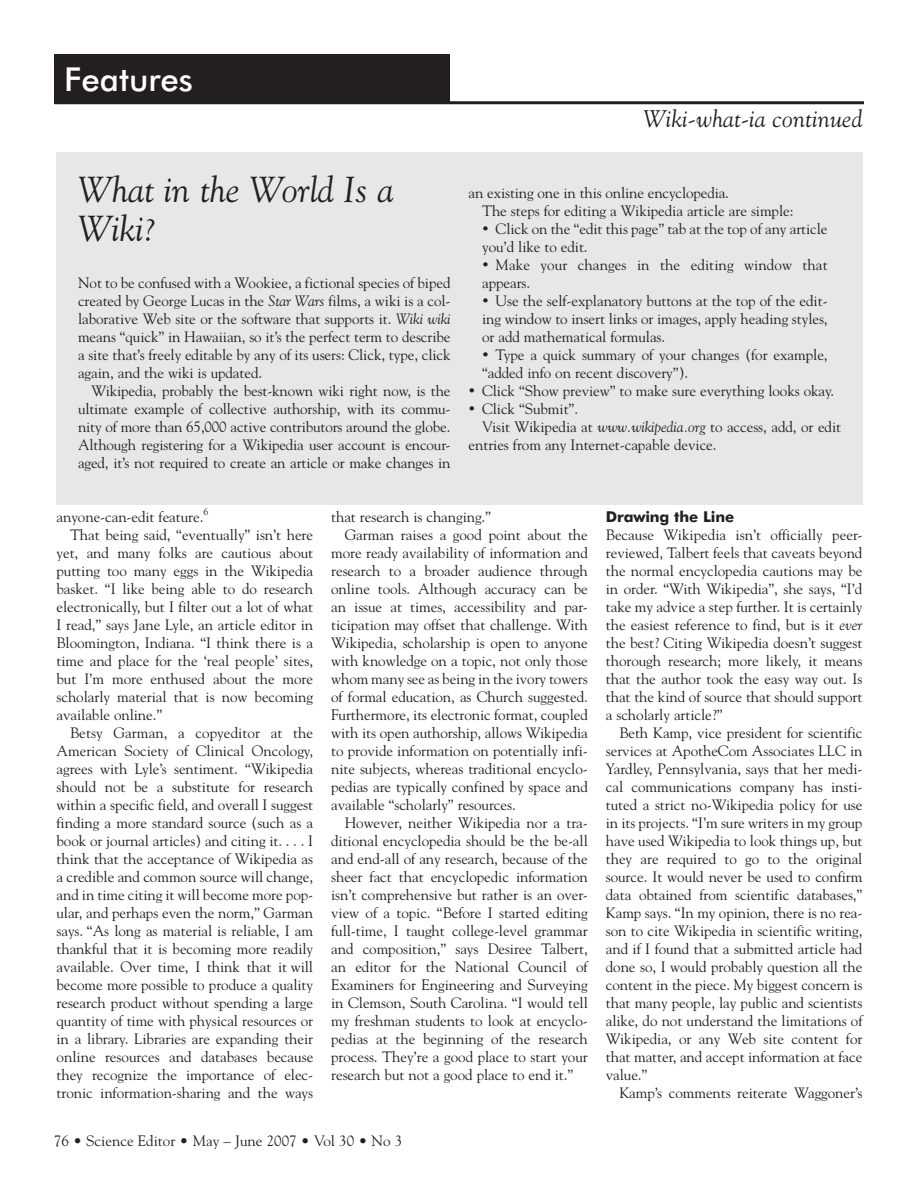
<style>
.page{position:relative;width:918px;height:1188px;background:#fff}
.page>*{position:absolute;margin:0;border:0;box-sizing:border-box;transform-origin:0 0}
.t1{font:italic 36px/39px "Goudy";color:#231f20}
.t2{font:500 33px "Futura BT";color:#fff}
.t3{font:italic 24px "Goudy";letter-spacing:.01em;color:#231f20}
.t4{font:15px/18px "Goudy";letter-spacing:-.005em;color:#231f20;text-align:justify}
.t5{font:700 15px "Futura BT";letter-spacing:-.01em;color:#231f20}
.t6{font:9.75px "Goudy";color:#231f20}
.s1{font-style:italic}
</style>
<div class="page">
<hr style="left:55px;top:101px;width:809px;height:3px;background:#231f20">
<div style="left:54px;top:54px;width:396px;height:49px;background:#231f20"></div>
<div style="left:56px;top:152px;width:807px;height:353px;background:#e6e7e9"></div>
<h2 class="t2" style="left:64px;top:59px;width:130px">Features</h2>
<h3 class="t3" style="left:643px;top:104px;width:221px">Wiki-what-ia continued</h3>
<h1 class="t1" style="left:78px;top:169px;width:317px">What in the World Is a<br>Wiki?</h1>
<p class="t4" style="left:78px;top:273px;width:374px">Not to be confused with a Wookiee, a fictional species of biped created by George Lucas in the <span class="s1">Star Wars</span> films, a wiki is a col&shy;laborative Web site or the software that supports it. <span class="s1">Wiki wiki </span>means “quick” in Hawaiian, so it’s the perfect term to describe a site that’s freely editable by any of its users: Click, type, click again, and the wiki is updated.</p>
<p class="t4" style="left:78px;top:381px;width:374px;text-indent:14px">Wikipedia, probably the best-known wiki right now, is the ultimate example of collective authorship, with its commu&shy;nity of more than 65,000 active contributors around the globe.<br>Although registering for a Wikipedia user account is encour&shy;aged, it’s not required to create an article or make changes in</p>
<p class="t4" style="left:482px;top:183px;width:313px;text-indent:-14px">an existing one in this online encyclopedia.<br>The steps for editing a Wikipedia article are simple:</p>
<p class="t4" style="left:482px;top:219px;width:347px">• Click on the “edit this page” tab at the top of any article you’d like to edit.</p>
<p class="t4" style="left:482px;top:255px;width:347px">• Make your changes in the editing window that appears.</p>
<p class="t4" style="left:482px;top:291px;width:347px">• Use the self-explanatory buttons at the top of the edit&shy;ing window to insert links or images, apply heading styles, or add mathematical formulas.</p>
<p class="t4" style="left:482px;top:345px;width:347px">• Type a quick summary of your changes (for example, “added info on recent discovery”).</p>
<p class="t4" style="left:469px;top:381px;width:367px">• Click “Show preview” to make sure everything looks okay.</p>
<p class="t4" style="left:469px;top:399px;width:111px">• Click “Submit”.</p>
<p class="t4" style="left:482px;top:417px;width:361px">Visit Wikipedia at <span class="s1">www.wikipedia.org</span> to access, add, or edit</p>
<p class="t4" style="left:469px;top:435px;width:249px">entries from any Internet-capable device.</p>
<p class="t4" style="left:57px;top:507px;width:148px">anyone-can-edit feature.</p>
<p class="t6" style="left:203px;top:505px;width:6px">6</p>
<p class="t4" style="left:57px;top:525px;width:258px;text-indent:14px">That being said, “eventually” isn’t here yet, and many folks are cautious about putting too many eggs in the Wikipedia basket. “I like being able to do research electronically, but I filter out a lot of what I read,” says Jane Lyle, an article editor in Bloomington, Indiana. “I think there is a time and place for the ‘real people’ sites, but I’m more enthused about the more scholarly material that is now becoming available online.”</p>
<p class="t4" style="left:57px;top:723px;width:258px;text-indent:14px">Betsy Garman, a copyeditor at the American Society of Clinical Oncology, agrees with Lyle’s sentiment. “Wikipedia should not be a substitute for research within a specific field, and overall I suggest finding a more standard source (such as a book or journal articles) and citing it. . . . I think that the acceptance of Wikipedia as a credible and common source will change, and in time citing it will become more pop&shy;ular, and perhaps even the norm,” Garman says. “As long as material is reliable, I am thankful that it is becoming more readily available. Over time, I think that it will become more possible to produce a quality research product without spending a large quantity of time with physical resources or in a library. Libraries are expanding their online resources and databases because they recognize the importance of elec&shy;tronic information-sharing and the ways</p>
<p class="t4" style="left:331px;top:507px;width:161px">that research is changing.”</p>
<p class="t4" style="left:345px;top:525px;width:245px">Garman raises a good point about the</p>
<p class="t4" style="left:331px;top:543px;width:258px">more ready availability of information and</p>
<p class="t4" style="left:331px;top:561px;width:258px">research to a broader audience through</p>
<p class="t4" style="left:331px;top:579px;width:258px">online tools. Although accuracy can be</p>
<p class="t4" style="left:331px;top:597px;width:258px">an issue at times, accessibility and par-</p>
<p class="t4" style="left:331px;top:615px;width:258px">ticipation may offset that challenge. With</p>
<p class="t4" style="left:331px;top:633px;width:258px">Wikipedia, scholarship is open to anyone</p>
<p class="t4" style="left:331px;top:651px;width:258px">with knowledge on a topic, not only those</p>
<p class="t4" style="left:331px;top:669px;width:258px">whom many see as being in the ivory towers</p>
<p class="t4" style="left:331px;top:687px;width:258px">of formal education, as Church suggested.</p>
<p class="t4" style="left:331px;top:705px;width:258px">Furthermore, its electronic format, coupled</p>
<p class="t4" style="left:331px;top:723px;width:258px">with its open authorship, allows Wikipedia</p>
<p class="t4" style="left:331px;top:741px;width:258px">to provide information on potentially infi-</p>
<p class="t4" style="left:331px;top:759px;width:258px">nite subjects, whereas traditional encyclo-</p>
<p class="t4" style="left:331px;top:777px;width:258px">pedias are typically confined by space and</p>
<p class="t4" style="left:331px;top:795px;width:186px">available “scholarly” resources.</p>
<p class="t4" style="left:345px;top:813px;width:245px">However, neither Wikipedia nor a tra-</p>
<p class="t4" style="left:331px;top:831px;width:258px">ditional encyclopedia should be the be-all</p>
<p class="t4" style="left:331px;top:849px;width:258px">and end-all of any research, because of the</p>
<p class="t4" style="left:331px;top:867px;width:258px">sheer fact that encyclopedic information</p>
<p class="t4" style="left:331px;top:885px;width:258px">isn’t comprehensive but rather is an over-</p>
<p class="t4" style="left:331px;top:903px;width:258px">view of a topic. “Before I started editing</p>
<p class="t4" style="left:331px;top:921px;width:258px">full-time, I taught college-level grammar</p>
<p class="t4" style="left:331px;top:939px;width:258px">and composition,” says Desiree Talbert,</p>
<p class="t4" style="left:331px;top:957px;width:258px">an editor for the National Council of</p>
<p class="t4" style="left:331px;top:975px;width:258px">Examiners for Engineering and Surveying</p>
<p class="t4" style="left:331px;top:993px;width:258px">in Clemson, South Carolina. “I would tell</p>
<p class="t4" style="left:331px;top:1011px;width:258px">my freshman students to look at encyclo-</p>
<p class="t4" style="left:331px;top:1029px;width:258px">pedias at the beginning of the research</p>
<p class="t4" style="left:331px;top:1047px;width:258px">process. They’re a good place to start your</p>
<p class="t4" style="left:331px;top:1065px;width:244px">research but not a good place to end it.”</p>
<p class="t4" style="left:54px;top:1131px;width:350px">76 • Science Editor • May – June 2007 • Vol 30 • No 3</p>
<p class="t5" style="left:606px;top:508px;width:130px">Drawing the Line</p>
<p class="t4" style="left:606px;top:525px;width:258px">Because Wikipedia isn’t officially peer&shy;reviewed, Talbert feels that caveats beyond the normal encyclopedia cautions may be in order. “With Wikipedia”, she says, “I’d take my advice a step further. It is certainly the easiest reference to find, but is it <span class="s1">ever </span>the best? Citing Wikipedia doesn’t suggest thorough research; more likely, it means that the author took the easy way out. Is that the kind of source that should support a scholarly article?”</p>
<p class="t4" style="left:606px;top:723px;width:258px;text-indent:14px">Beth Kamp, vice president for scientific services at ApotheCom Associates LLC in Yardley, Pennsylvania, says that her medi&shy;cal communications company has insti&shy;tuted a strict no-Wikipedia policy for use in its projects. “I’m sure writers in my group have used Wikipedia to look things up, but they are required to go to the original source. It would never be used to confirm data obtained from scientific databases,” Kamp says. “In my opinion, there is no rea&shy;son to cite Wikipedia in scientific writing, and if I found that a submitted article had done so, I would probably question all the content in the piece. My biggest concern is that many people, lay public and scientists alike, do not understand the limitations of Wikipedia, or any Web site content for that matter, and accept information at face value.”</p>
<p class="t4" style="left:619px;top:1083px;width:245px">Kamp’s comments reiterate Waggoner’s</p>
</div>
